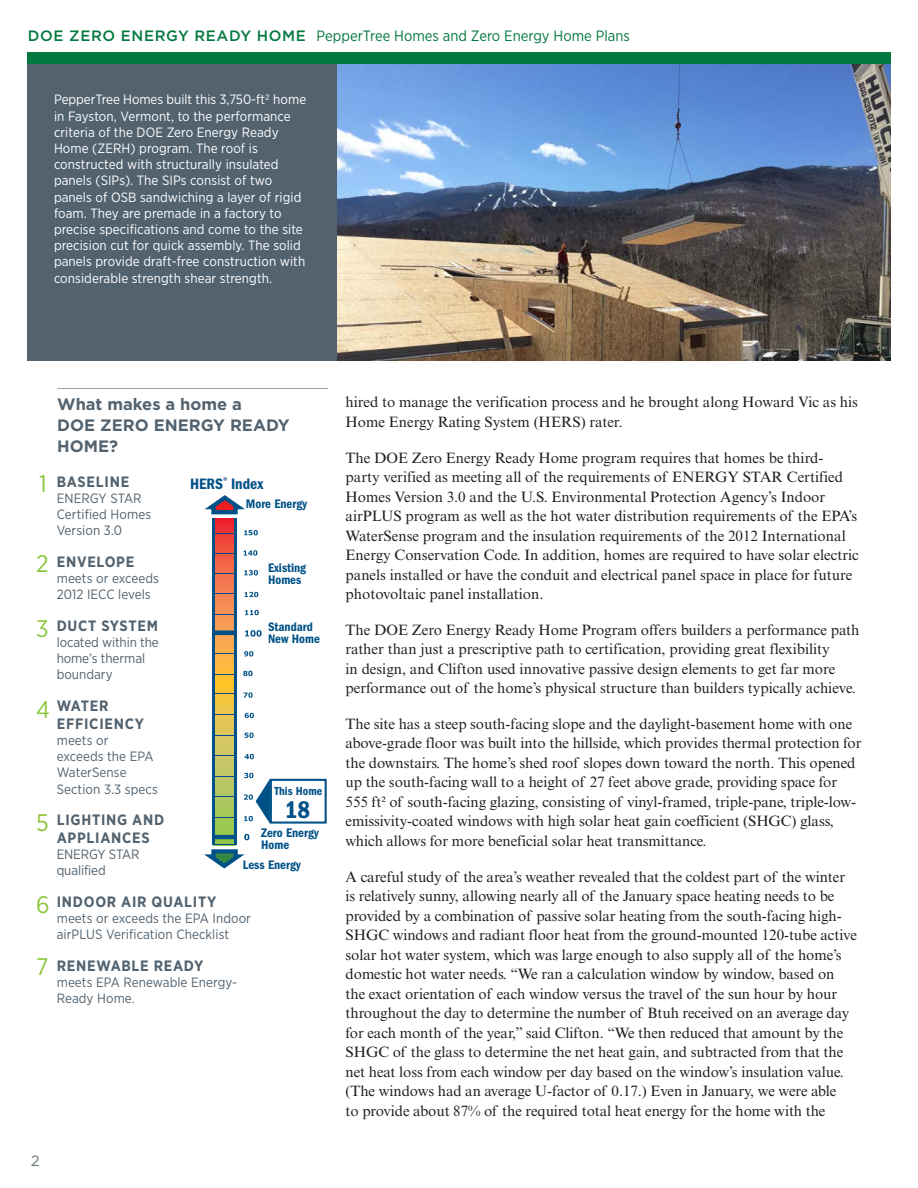
<style>
.page{position:relative;width:918px;height:1188px;background:#fff}
.page>*{position:absolute;margin:0;border:0;box-sizing:border-box;transform-origin:0 0}
.t1{font:24.9px "ITC Franklin Gothic Std Dm Cd";color:#005187}
.t2{font:24px "Gotham Narrow";color:#8bc63e}
.t3{font:700 16.5px/21px "Gotham";color:#52626f}
.t4{font:15.6px "ITC Franklin Gothic Std Dm Cd";color:#005187}
.t5{font:15px/19.5px "Times New Roman MT Std";letter-spacing:-.005em;color:#231f20}
.t6{font:700 15px/18px "Gotham Narrow";letter-spacing:.05em;color:#52626f}
.t7{font:15px "Gotham Narrow";color:#04793f}
.t8{font:15px "Gotham";color:#6a747b}
.t9{font:13.5px/16.2px "Gotham Narrow";letter-spacing:.005em;color:#fff}
.t10{font:13.5px/16.2px "Gotham Narrow";letter-spacing:.005em;color:#52626f}
.t11{font:12.75px/12.6px "ITC Franklin Gothic Std Dm Cd";color:#005187}
.t12{font:12.15px "ITC Franklin Gothic Std Dm Cd";color:#005187}
.t13{font:8.55px "ITC Franklin Gothic Std Dm Cd";color:#1d449b}
.s1{font-family:"Gotham";font-weight:500}
</style>
<div class="page">
<img style="left:336px;top:64px;width:555px;height:296px">
<div style="left:27px;top:58px;width:309px;height:302px;background:#52626f"></div>
<div style="left:27px;top:52px;width:864px;height:12px;background:#04793f"></div>
<div style="left:270px;top:779px;width:57px;height:45px;border:2px solid #005187"></div>
<svg style="left:215px;top:519px;width:19px;height:315px;background:#da9f50"></svg>
<svg style="left:245px;top:610px;width:14px;height:5px"></svg>
<svg style="left:244px;top:692px;width:9px;height:6px"></svg>
<svg style="left:245px;top:630px;width:17px;height:7px"></svg>
<svg style="left:244px;top:550px;width:13px;height:6px"></svg>
<svg style="left:244px;top:570px;width:14px;height:5px"></svg>
<svg style="left:245px;top:592px;width:13px;height:5px"></svg>
<svg style="left:244px;top:651px;width:9px;height:5px"></svg>
<svg style="left:243px;top:671px;width:10px;height:5px"></svg>
<svg style="left:245px;top:754px;width:9px;height:5px"></svg>
<svg style="left:245px;top:733px;width:9px;height:5px"></svg>
<svg style="left:244px;top:773px;width:26px;height:51px"></svg>
<svg style="left:215px;top:553px;width:19px;height:1px"></svg>
<svg style="left:215px;top:533px;width:19px;height:1px"></svg>
<svg style="left:215px;top:593px;width:19px;height:1px"></svg>
<svg style="left:215px;top:614px;width:19px;height:1px"></svg>
<svg style="left:215px;top:654px;width:19px;height:1px"></svg>
<svg style="left:215px;top:674px;width:19px;height:1px"></svg>
<svg style="left:215px;top:694px;width:19px;height:1px"></svg>
<div style="left:212px;top:631px;width:25px;height:4px;border:4px solid #005187"></div>
<svg style="left:215px;top:573px;width:19px;height:1px"></svg>
<svg style="left:215px;top:715px;width:19px;height:1px"></svg>
<svg style="left:215px;top:736px;width:19px;height:1px"></svg>
<svg style="left:215px;top:756px;width:19px;height:1px"></svg>
<svg style="left:215px;top:777px;width:19px;height:1px"></svg>
<svg style="left:215px;top:797px;width:19px;height:1px"></svg>
<svg style="left:215px;top:817px;width:19px;height:1px"></svg>
<svg style="left:245px;top:713px;width:9px;height:5px"></svg>
<hr style="left:234px;top:519px;width:3px;height:326px;background:#005187">
<hr style="left:212px;top:519px;width:3px;height:326px;background:#005187">
<svg style="left:244px;top:530px;width:14px;height:5px"></svg>
<svg style="left:204px;top:834px;width:46px;height:35px"></svg>
<svg style="left:204px;top:495px;width:41px;height:20px"></svg>
<hr style="left:57px;top:388px;width:271px;height:1px;background:#9aa2ad">
<p class="t7" style="left:28px;top:27px;width:604px"><span class="s1">DOE ZERO ENERGY READY HOME</span> PepperTree Homes and Zero Energy Home Plans</p>
<p class="t9" style="left:54px;top:91px;width:254px">PepperTree Homes built this 3,750-ft2 home in Fayston, Vermont, to the performance criteria of the DOE Zero Energy Ready Home (ZERH) program. The roof is constructed with structurally insulated panels (SIPs). The SIPs consist of two panels of OSB sandwiching a layer of rigid foam. They are premade in a factory to precise specifications and come to the site precision cut for quick assembly. The solid panels provide draft-free construction with considerable strength shear strength.</p>
<p class="t3" style="left:57px;top:394px;width:234px">What makes a home a<br>DOE ZERO ENERGY READY<br>HOME?</p>
<h2 class="t2" style="left:39px;top:468px;width:9px">1</h2>
<h2 class="t2" style="left:36px;top:548px;width:14px">2</h2>
<h2 class="t2" style="left:36px;top:613px;width:14px">3</h2>
<h2 class="t2" style="left:36px;top:694px;width:15px">4</h2>
<h2 class="t2" style="left:36px;top:808px;width:14px">5</h2>
<h2 class="t2" style="left:36px;top:890px;width:15px">6</h2>
<h2 class="t2" style="left:36px;top:952px;width:14px">7</h2>
<p class="t6" style="left:57px;top:472px;width:74px">BASELINE</p>
<p class="t10" style="left:57px;top:490px;width:96px">ENERGY STAR<br>Certified Homes<br>Version 3.0</p>
<p class="t6" style="left:57px;top:552px;width:79px">ENVELOPE</p>
<p class="t10" style="left:57px;top:570px;width:104px">meets or exceeds<br>2012 IECC levels</p>
<p class="t6" style="left:57px;top:616px;width:103px">DUCT SYSTEM</p>
<p class="t10" style="left:57px;top:634px;width:104px">located within the home’s thermal boundary</p>
<p class="t6" style="left:57px;top:696px;width:89px">WATER<br>EFFICIENCY</p>
<p class="t10" style="left:57px;top:732px;width:103px">meets or exceeds the EPA<br>WaterSense<br>Section 3.3 specs</p>
<p class="t6" style="left:57px;top:811px;width:109px">LIGHTING AND<br>APPLIANCES</p>
<p class="t10" style="left:57px;top:846px;width:84px">ENERGY STAR qualified</p>
<p class="t6" style="left:57px;top:893px;width:161px">INDOOR AIR QUALITY</p>
<p class="t10" style="left:57px;top:910px;width:196px">meets or exceeds the EPA Indoor airPLUS Verification Checklist</p>
<p class="t6" style="left:57px;top:956px;width:148px">RENEWABLE READY</p>
<p class="t10" style="left:57px;top:974px;width:182px">meets EPA Renewable Energy-<br>Ready Home.</p>
<p class="t13" style="left:223px;top:475px;width:6px">®</p>
<p class="t4" style="left:190px;top:475px;width:75px">HERS Index</p>
<p class="t11" style="left:246px;top:498px;width:63px">More Energy</p>
<p class="t11" style="left:268px;top:561px;width:40px">Existing<br>Homes</p>
<p class="t11" style="left:268px;top:620px;width:53px">Standard<br>New Home</p>
<p class="t12" style="left:274px;top:784px;width:50px">This Home</p>
<h1 class="t1" style="left:285px;top:795px;width:27px">18</h1>
<p class="t11" style="left:261px;top:827px;width:59px;line-height:11.6px">Zero Energy<br>Home</p>
<p class="t11" style="left:243px;top:858px;width:59px">Less Energy</p>
<p class="t8" style="left:31px;top:1153px;width:10px">2</p>
<p class="t5" style="left:346px;top:393px;width:514px">hired to manage the verification process and he brought along Howard Vic as his<br>Home Energy Rating System (HERS) rater.</p>
<p class="t5" style="left:346px;top:448px;width:515px">The DOE Zero Energy Ready Home program requires that homes be third&shy;party verified as meeting all of the requirements of ENERGY STAR Certified Homes Version 3.0 and the U.S. Environmental Protection Agency’s Indoor airPLUS program as well as the hot water distribution requirements of the EPA’s WaterSense program and the insulation requirements of the 2012 International Energy Conservation Code. In addition, homes are required to have solar electric panels installed or have the conduit and electrical panel space in place for future photovoltaic panel installation.</p>
<p class="t5" style="left:346px;top:620px;width:515px">The DOE Zero Energy Ready Home Program offers builders a performance path rather than just a prescriptive path to certification, providing great flexibility<br>in design, and Clifton used innovative passive design elements to get far more performance out of the home’s physical structure than builders typically achieve.</p>
<p class="t5" style="left:346px;top:714px;width:517px">The site has a steep south-facing slope and the daylight-basement home with one above-grade floor was built into the hillside, which provides thermal protection for the downstairs. The home’s shed roof slopes down toward the north. This opened up the south-facing wall to a height of 27 feet above grade, providing space for 555 ft² of south-facing glazing, consisting of vinyl-framed, triple-pane, triple-low&shy;emissivity-coated windows with high solar heat gain coefficient (SHGC) glass, which allows for more beneficial solar heat transmittance.</p>
<p class="t5" style="left:346px;top:867px;width:513px">A careful study of the area’s weather revealed that the coldest part of the winter is relatively sunny, allowing nearly all of the January space heating needs to be provided by a combination of passive solar heating from the south-facing high-SHGC windows and radiant floor heat from the ground-mounted 120-tube active solar hot water system, which was large enough to also supply all of the home’s domestic hot water needs. “We ran a calculation window by window, based on the exact orientation of each window versus the travel of the sun hour by hour throughout the day to determine the number of Btuh received on an average day for each month of the year,” said Clifton. “We then reduced that amount by the SHGC of the glass to determine the net heat gain, and subtracted from that the net heat loss from each window per day based on the window’s insulation value. (The windows had an average U-factor of 0.17.) Even in January, we were able<br>to provide about 87% of the required total heat energy for the home with the</p>
</div>
